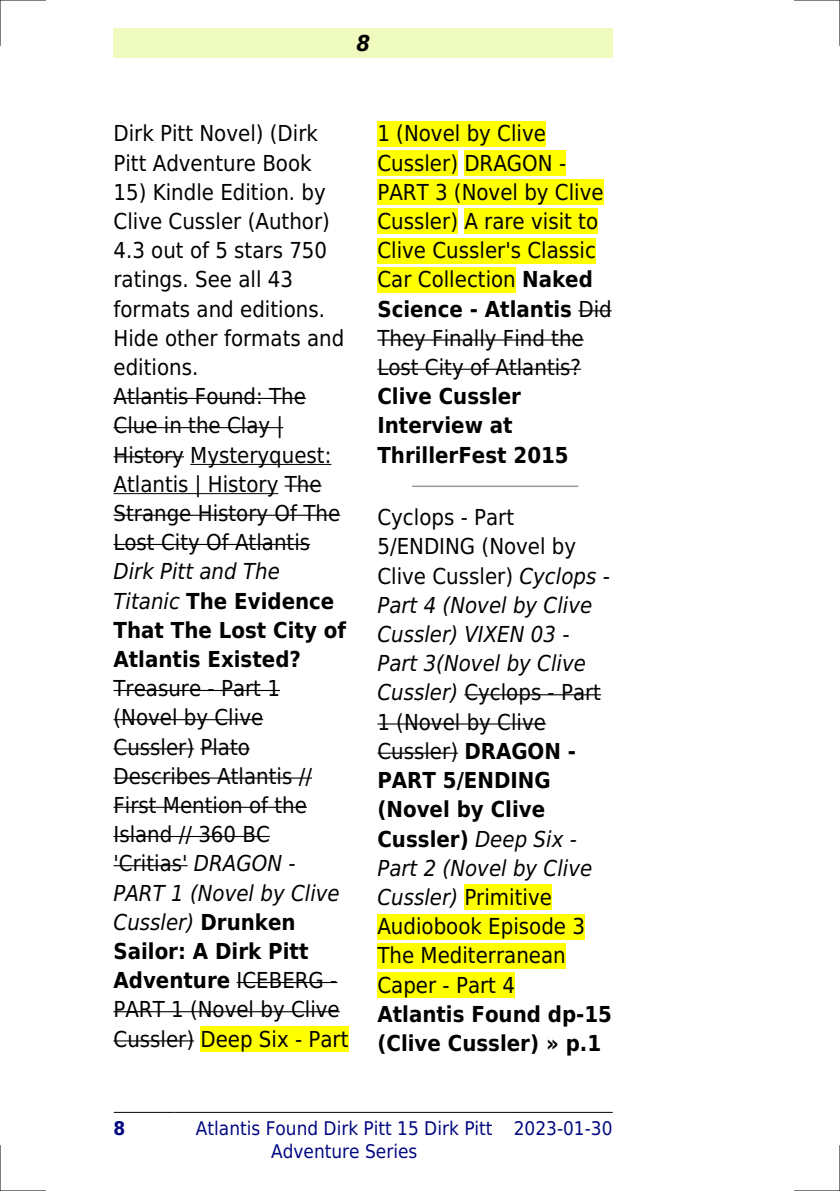
<style>
.page{position:relative;width:840px;height:1191px;background:#fff}
.page>*{position:absolute;margin:0;border:0;box-sizing:border-box;transform-origin:0 0}
.t1{font:22px/29.2px "DejaVu Sans Condensed";color:#000}
.t2{font:700 22px/29.2px "DejaVu Sans Condensed";color:#000}
.t3{font:italic 700 22px "DejaVu Sans Condensed";color:#000}
.t4{font:18.8px/22.6px "DejaVu Sans Condensed";color:#000880;text-align:center}
.t5{font:700 18.8px "DejaVu Sans Condensed";color:#000880}
.s1{font-weight:400;font-style:italic}
.s2{font-style:italic}
.s3{font-weight:700}
</style>
<div class="page">
<div style="left:113px;top:28px;width:499px;height:30px;background:#effbbe"></div>
<hr style="left:114px;top:1112px;width:60px;height:1px;background:#000">
<hr style="left:175px;top:1112px;width:338px;height:1px;background:#000">
<hr style="left:514px;top:1112px;width:98px;height:1px;background:#000">
<hr style="left:113px;top:398px;width:193px;height:1px;background:#000">
<hr style="left:113px;top:427px;width:170px;height:1px;background:#000">
<hr style="left:113px;top:456px;width:71px;height:1px;background:#000">
<hr style="left:190px;top:464px;width:141px;height:1px;background:#000">
<hr style="left:113px;top:493px;width:165px;height:1px;background:#000">
<hr style="left:284px;top:485px;width:37px;height:1px;background:#000">
<hr style="left:113px;top:515px;width:227px;height:1px;background:#000">
<hr style="left:113px;top:544px;width:197px;height:1px;background:#000">
<hr style="left:113px;top:690px;width:167px;height:1px;background:#000">
<hr style="left:113px;top:719px;width:150px;height:1px;background:#000">
<hr style="left:113px;top:748px;width:81px;height:1px;background:#000">
<hr style="left:200px;top:748px;width:50px;height:1px;background:#000">
<hr style="left:113px;top:777px;width:199px;height:1px;background:#000">
<hr style="left:113px;top:806px;width:194px;height:2px;background:#000">
<hr style="left:113px;top:836px;width:157px;height:1px;background:#000">
<hr style="left:113px;top:865px;width:74px;height:1px;background:#000">
<hr style="left:236px;top:982px;width:101px;height:1px;background:#000">
<hr style="left:113px;top:1011px;width:226px;height:1px;background:#000">
<hr style="left:113px;top:1040px;width:81px;height:1px;background:#000">
<div style="left:200px;top:1026px;width:148px;height:25px;background:#ff0"></div>
<div style="left:377px;top:121px;width:168px;height:25px;background:#ff0"></div>
<div style="left:377px;top:150px;width:81px;height:26px;background:#ff0"></div>
<div style="left:464px;top:150px;width:102px;height:26px;background:#ff0"></div>
<div style="left:377px;top:179px;width:226px;height:26px;background:#ff0"></div>
<div style="left:377px;top:208px;width:81px;height:26px;background:#ff0"></div>
<div style="left:464px;top:208px;width:133px;height:26px;background:#ff0"></div>
<div style="left:377px;top:238px;width:218px;height:25px;background:#ff0"></div>
<div style="left:377px;top:267px;width:138px;height:25px;background:#ff0"></div>
<hr style="left:578px;top:310px;width:33px;height:1px;background:#000">
<hr style="left:377px;top:339px;width:206px;height:1px;background:#000">
<hr style="left:377px;top:369px;width:203px;height:1px;background:#000">
<hr style="left:412px;top:485px;width:165px;height:2px;background:#999">
<hr style="left:464px;top:694px;width:136px;height:1px;background:#000">
<hr style="left:377px;top:723px;width:168px;height:1px;background:#000">
<hr style="left:377px;top:752px;width:81px;height:1px;background:#000">
<div style="left:464px;top:884px;width:87px;height:26px;background:#ff0"></div>
<div style="left:377px;top:913px;width:207px;height:26px;background:#ff0"></div>
<div style="left:377px;top:943px;width:188px;height:25px;background:#ff0"></div>
<div style="left:377px;top:972px;width:137px;height:25px;background:#ff0"></div>
<hr style="left:0;top:0;width:45px;height:1px;background:#000">
<hr style="left:794px;top:0;width:45px;height:1px;background:#000">
<hr style="left:0;top:1190px;width:45px;height:1px;background:#000">
<hr style="left:794px;top:1190px;width:45px;height:1px;background:#000">
<hr style="left:0;top:0;width:1px;height:45px;background:#000">
<hr style="left:0;top:1145px;width:1px;height:46px;background:#000">
<hr style="left:839px;top:0;width:1px;height:45px;background:#000">
<hr style="left:839px;top:1145px;width:1px;height:46px;background:#000">
<p class="t3" style="left:356px;top:30px;width:15px">8</p>
<p class="t1" style="left:113px;top:119px;width:206px">Dirk Pitt Novel) (Dirk<br>Pitt Adventure Book</p>
<p class="t1" style="left:113px;top:177px;width:232px">15) Kindle Edition. by<br>Clive Cussler (Author)<br>4.3 out of 5 stars 750 ratings. See all 43 formats and editions.<br>Hide other formats and editions.<br>Atlantis Found: The<br>Clue in the Clay |<br>History Mysteryquest:<br>Atlantis | History The<br>Strange History Of The<br>Lost City Of Atlantis</p>
<p class="t2" style="left:113px;top:557px;width:234px"><span class="s1">Dirk Pitt and The<br>Titanic</span> The Evidence<br>That The Lost City of<br>Atlantis Existed?</p>
<p class="t1" style="left:113px;top:674px;width:236px">Treasure - Part 1 (Novel by Clive<br>Cussler) Plato<br>Describes Atlantis //<br>First Mention of the<br>Island // 360 BC 'Critias' <span class="s2">DRAGON -<br>PART 1 (Novel by Clive<br>Cussler)</span> <span class="s3">Drunken<br>Sailor: A Dirk Pitt<br>Adventure</span> ICEBERG -<br>PART 1 (Novel by Clive<br>Cussler) Deep Six - Part</p>
<p class="t1" style="left:377px;top:119px;width:236px">1 (Novel by Clive<br>Cussler) DRAGON -<br>PART 3 (Novel by Clive<br>Cussler) A rare visit to<br>Clive Cussler's Classic<br>Car Collection <span class="s3">Naked<br>Science - Atlantis</span> Did<br>They Finally Find the<br>Lost City of Atlantis?</p>
<p class="t2" style="left:377px;top:382px;width:193px">Clive Cussler<br>Interview at<br>ThrillerFest 2015</p>
<p class="t1" style="left:377px;top:503px;width:234px">Cyclops - Part<br>5/ENDING (Novel by<br>Clive Cussler) <span class="s2">Cyclops -<br>Part 4 (Novel by Clive<br>Cussler) VIXEN 03 -<br>Part 3(Novel by Clive<br>Cussler)</span> Cyclops - Part<br>1 (Novel by Clive<br>Cussler) <span class="s3">DRAGON -<br>PART 5/ENDING (Novel by Clive<br>Cussler)</span> <span class="s2">Deep Six -<br>Part 2 (Novel by Clive<br>Cussler)</span> Primitive<br>Audiobook Episode 3<br>The Mediterranean<br>Caper - Part 4</p>
<p class="t2" style="left:377px;top:999px;width:236px">Atlantis Found dp-15 (Clive Cussler) » p.1</p>
<p class="t5" style="left:113px;top:1117px;width:13px">8</p>
<p class="t4" style="left:196px;top:1117px;width:298px">Atlantis Found Dirk Pitt 15 Dirk Pitt<br>Adventure Series</p>
<p class="t4" style="left:513px;top:1117px;width:100px">2023-01-30</p>
</div>
